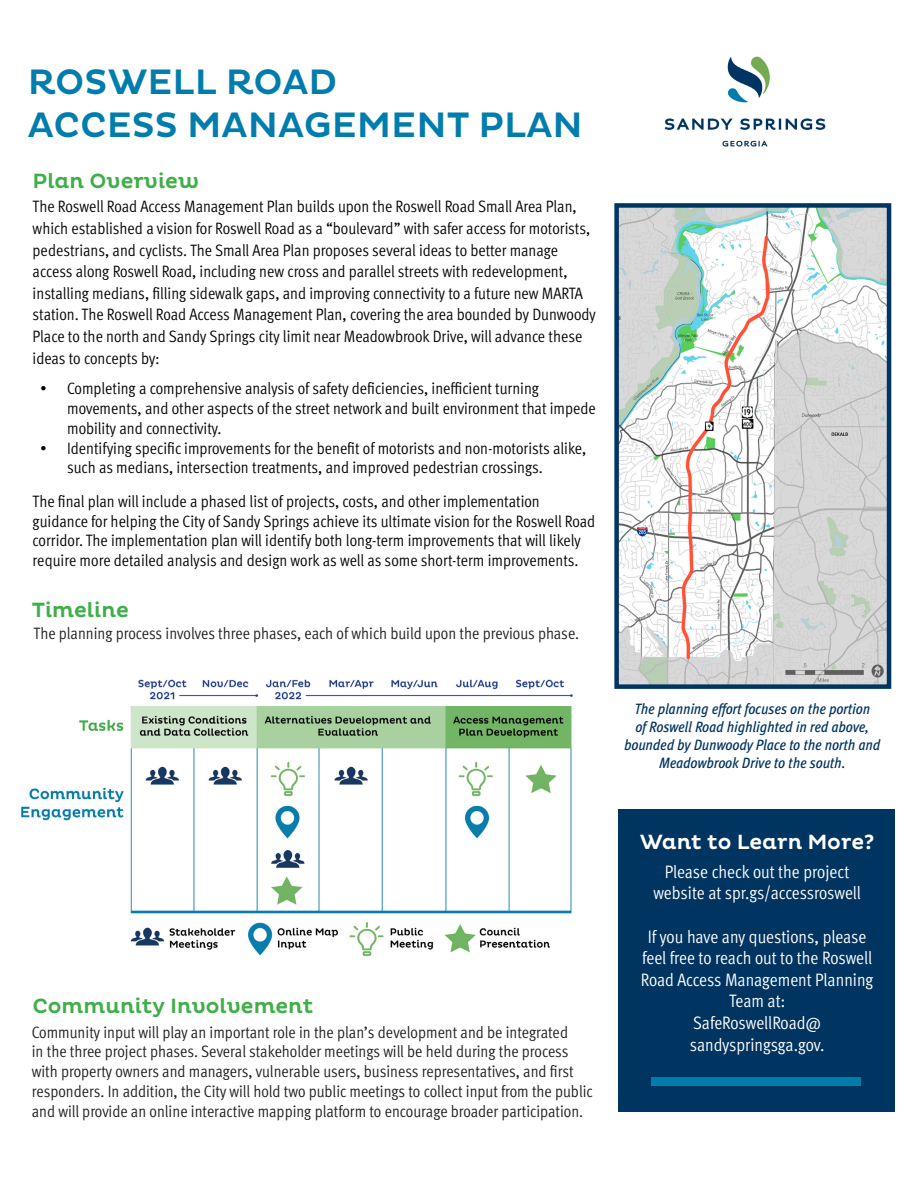
<style>
.page{position:relative;width:918px;height:1188px;background:#fff}
.page>*{position:absolute;margin:0;border:0;box-sizing:border-box;transform-origin:0 0}
.t1{font:500 36px "Pluto";color:#007dac}
.t2{font:500 21px "Pluto";color:#40ae49}
.t3{font:500 21px "Pluto";color:#fff}
.t4{font:18px/21.6px "Meta Pro Cond Norm";letter-spacing:-.005em;color:#fff;text-align:center}
.t5{font:16.5px/21.6px "Meta Pro Cond Norm";color:#040503}
.t6{font:16.5px/19.8px "Meta Pro Cond Norm";color:#231f20}
.t7{font:italic 500 condensed 15px/18px "Meta Pro";color:#003461;text-align:center}
</style>
<div class="page">
<img style="left:664px;top:56px;width:162px;height:91px">
<div style="left:618px;top:809px;width:277px;height:303px;background:#003461"></div>
<img style="left:619px;top:208px;width:267px;height:476px">
<div style="left:614px;top:203px;width:277px;height:486px;border:4px solid #003461"></div>
<div style="left:652px;top:1077px;width:209px;height:9px;background:#007dac"></div>
<img style="left:21px;top:679px;width:552px;height:278px">
<p class="t1" style="left:28px;top:61px;width:311px">ROSWELL ROAD</p>
<p class="t1" style="left:28px;top:104px;width:557px">ACCESS MANAGEMENT PLAN</p>
<p class="t2" style="left:33px;top:169px;width:168px">Plan Overview</p>
<p class="t5" style="left:33px;top:195px;width:565px">The Roswell Road Access Management Plan builds upon the Roswell Road Small Area Plan, which established a vision for Roswell Road as a “boulevard” with safer access for motorists, pedestrians, and cyclists. The Small Area Plan proposes several ideas to better manage access along Roswell Road, including new cross and parallel streets with redevelopment, installing medians, filling sidewalk gaps, and improving connectivity to a future new MARTA station. The Roswell Road Access Management Plan, covering the area bounded by Dunwoody Place to the north and Sandy Springs city limit near Meadowbrook Drive, will advance these ideas to concepts by:</p>
<p class="t5" style="left:67px;top:378px;width:530px;line-height:19.8px;text-indent:-27px">• Completing a comprehensive analysis of safety deficiencies, inefficient turning movements, and other aspects of the street network and built environment that impede mobility and connectivity.</p>
<p class="t5" style="left:67px;top:437px;width:521px;line-height:19.8px;text-indent:-27px">• Identifying specific improvements for the benefit of motorists and non-motorists alike, such as medians, intersection treatments, and improved pedestrian crossings.</p>
<p class="t5" style="left:33px;top:490px;width:564px;line-height:19.8px">The final plan will include a phased list of projects, costs, and other implementation guidance for helping the City of Sandy Springs achieve its ultimate vision for the Roswell Road corridor. The implementation plan will identify both long-term improvements that will likely require more detailed analysis and design work as well as some short-term improvements.</p>
<p class="t2" style="left:32px;top:598px;width:98px">Timeline</p>
<p class="t6" style="left:34px;top:623px;width:547px">The planning process involves three phases, each of which build upon the previous phase.</p>
<p class="t2" style="left:33px;top:994px;width:282px">Community Involvement</p>
<p class="t6" style="left:32px;top:1021px;width:563px">Community input will play an important role in the plan’s development and be integrated<br>in the three project phases. Several stakeholder meetings will be held during the process with property owners and managers, vulnerable users, business representatives, and first responders. In addition, the City will hold two public meetings to collect input from the public and will provide an online interactive mapping platform to encourage broader participation.</p>
<p class="t7" style="left:624px;top:698px;width:258px">The planning effort focuses on the portion<br>of Roswell Road highlighted in red above, bounded by Dunwoody Place to the north and Meadowbrook Drive to the south.</p>
<p class="t3" style="left:640px;top:830px;width:236px">Want to Learn More?</p>
<p class="t4" style="left:653px;top:860px;width:209px">Please check out the project website at spr.gs/accessroswell</p>
<p class="t4" style="left:641px;top:924px;width:234px">If you have any questions, please feel free to reach out to the Roswell<br>Road Access Management Planning<br>Team at:</p>
<p class="t4" style="left:690px;top:1011px;width:136px;text-align:left">SafeRoswellRoad@ sandyspringsga.gov.</p>
</div>
